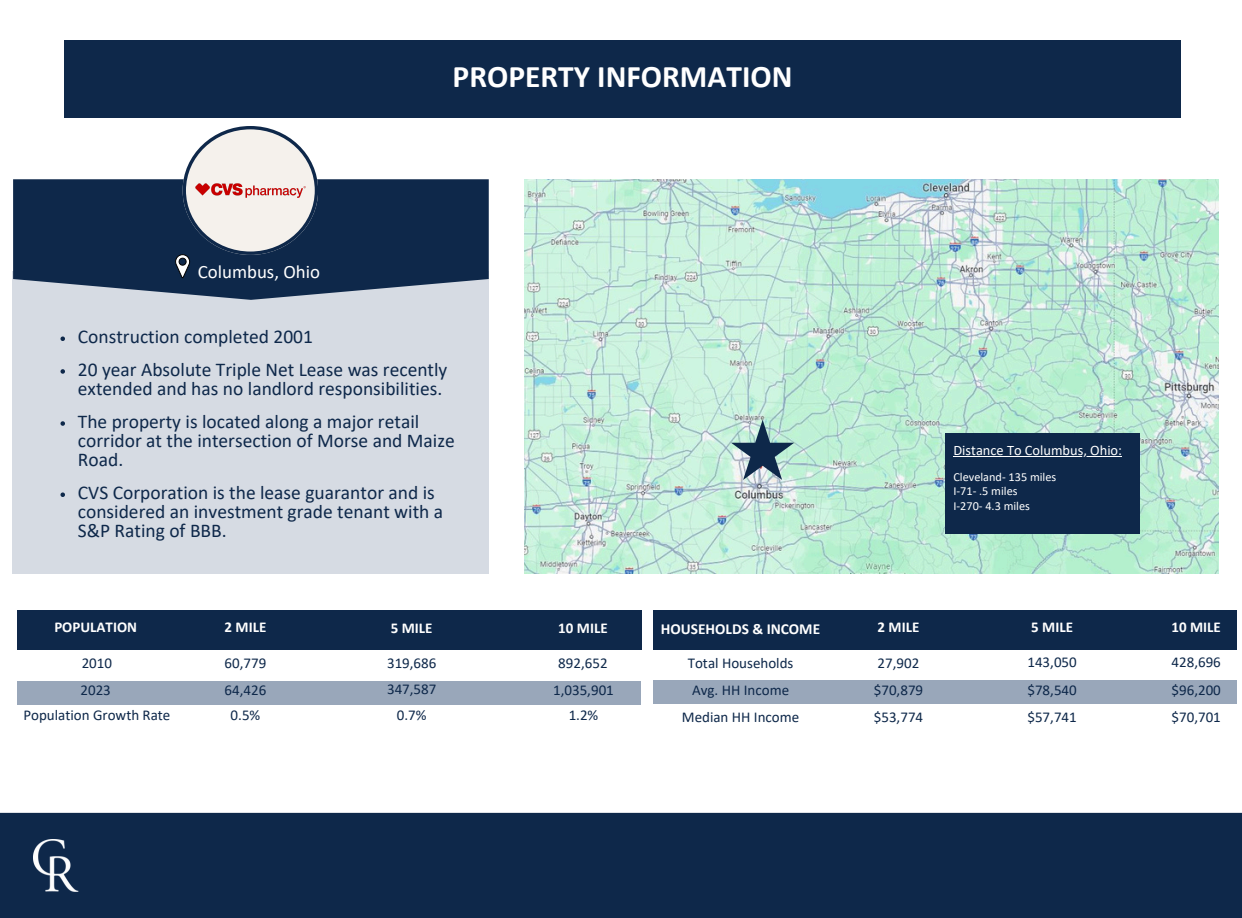
<style>
.page{position:relative;width:1242px;height:918px;background:#fff}
.page>*{position:absolute;margin:0;border:0;box-sizing:border-box;transform-origin:0 0}
.t1{font:700 31.5px "Calibri";color:#fff}
.t2{font:19.5px/19.2px "Calibri";color:#0e284a}
.t3{font:18.9px "Calibri";color:#fff}
.t4{font:700 15.3px "Calibri";color:#fff}
.t5{font:15px "Calibri";color:#0e284a}
.t6{font:700 15px "Calibri";color:#fff}
.t7{font:14.4px "Calibri";color:#fff}
.t8{font:12.3px "Calibri";color:#fff}
</style>
<div class="page">
<div style="left:12px;top:271px;width:477px;height:303px;background:#d6dbe3"></div>
<svg style="left:13px;top:179px;width:476px;height:121px;fill:#0e284a"></svg>
<svg style="left:176px;top:126px;width:142px;height:152px"></svg>
<div style="left:64px;top:41px;width:1117px;height:77px;background:#0e284a"></div>
<div style="left:0;top:813px;width:1242px;height:105px;background:#0e284a"></div>
<img style="left:33px;top:840px;width:50px;height:54px">
<img style="left:195px;top:159px;width:110px;height:62px">
<img style="left:525px;top:179px;width:694px;height:395px">
<svg style="left:731px;top:420px;width:63px;height:60px"></svg>
<div style="left:945px;top:433px;width:195px;height:101px;background:#0e284a"></div>
<svg style="left:61px;top:337px;width:4px;height:4px"></svg>
<svg style="left:61px;top:369px;width:4px;height:5px"></svg>
<svg style="left:61px;top:421px;width:4px;height:5px"></svg>
<hr style="left:953px;top:456px;width:169px;height:1px;background:#fff">
<svg style="left:61px;top:492px;width:4px;height:5px"></svg>
<div style="left:653px;top:610px;width:584px;height:40px;background:#0e284a"></div>
<div style="left:653px;top:681px;width:584px;height:23px;background:#99a7ba"></div>
<div style="left:17px;top:610px;width:624px;height:40px;background:#0e284a"></div>
<div style="left:17px;top:681px;width:623px;height:23px;background:#99a7ba"></div>
<p class="t3" style="left:198px;top:264px;width:124px">Columbus, Ohio</p>
<h1 class="t1" style="left:453px;top:63px;width:341px">PROPERTY INFORMATION</h1>
<p class="t2" style="left:78px;top:329px;width:237px">Construction completed 2001</p>
<p class="t2" style="left:78px;top:361px;width:371px">20 year Absolute Triple Net Lease was recently extended and has no landlord responsibilities.</p>
<p class="t2" style="left:78px;top:414px;width:378px">The property is located along a major retail corridor at the intersection of Morse and Maize<br>Road.</p>
<p class="t2" style="left:78px;top:485px;width:367px">CVS Corporation is the lease guarantor and is considered an investment grade tenant with a<br>S&amp;P Rating of BBB.</p>
<p class="t7" style="left:953px;top:444px;width:170px">Distance To Columbus, Ohio:</p>
<p class="t8" style="left:953px;top:472px;width:104px">Cleveland- 135 miles</p>
<h5 class="t8" style="left:953px;top:486px;width:66px">I-71- .5 miles</h5>
<p class="t8" style="left:953px;top:501px;width:78px">I-270- 4.3 miles</p>
<h3 class="t6" style="left:54px;top:621px;width:84px">POPULATION</h3>
<h3 class="t6" style="left:225px;top:621px;width:43px">2 MILE</h3>
<h3 class="t6" style="left:391px;top:622px;width:43px">5 MILE</h3>
<h3 class="t6" style="left:558px;top:622px;width:51px">10 MILE</h3>
<h5 class="t5" style="left:82px;top:656px;width:32px">2010</h5>
<h4 class="t5" style="left:81px;top:684px;width:32px">2023</h4>
<h4 class="t5" style="left:225px;top:656px;width:43px">60,779</h4>
<h4 class="t5" style="left:387px;top:656px;width:51px">319,686</h4>
<h5 class="t5" style="left:558px;top:656px;width:51px">892,652</h5>
<h4 class="t5" style="left:225px;top:684px;width:43px">64,426</h4>
<h4 class="t5" style="left:387px;top:683px;width:51px">347,587</h4>
<h4 class="t5" style="left:553px;top:684px;width:62px">1,035,901</h4>
<h5 class="t5" style="left:23px;top:709px;width:149px">Population Growth Rate</h5>
<h4 class="t5" style="left:231px;top:709px;width:31px">0.5%</h4>
<h4 class="t5" style="left:397px;top:709px;width:31px">0.7%</h4>
<h4 class="t5" style="left:569px;top:709px;width:31px">1.2%</h4>
<h3 class="t4" style="left:661px;top:623px;width:161px">HOUSEHOLDS &amp; INCOME</h3>
<h3 class="t6" style="left:878px;top:621px;width:43px">2 MILE</h3>
<h3 class="t6" style="left:1031px;top:621px;width:43px">5 MILE</h3>
<h3 class="t6" style="left:1172px;top:621px;width:51px">10 MILE</h3>
<h4 class="t5" style="left:688px;top:656px;width:107px">Total Households</h4>
<h4 class="t5" style="left:692px;top:684px;width:99px">Avg. HH Income</h4>
<h4 class="t5" style="left:682px;top:711px;width:119px">Median HH Income</h4>
<h4 class="t5" style="left:878px;top:656px;width:43px">27,902</h4>
<h4 class="t5" style="left:1027px;top:656px;width:51px">143,050</h4>
<h4 class="t5" style="left:1172px;top:656px;width:51px">428,696</h4>
<h4 class="t5" style="left:874px;top:684px;width:51px">$70,879</h4>
<h4 class="t5" style="left:1027px;top:684px;width:51px">$78,540</h4>
<h5 class="t5" style="left:1172px;top:684px;width:51px">$96,200</h5>
<h4 class="t5" style="left:874px;top:711px;width:51px">$53,774</h4>
<h4 class="t5" style="left:1027px;top:711px;width:51px">$57,741</h4>
<h4 class="t5" style="left:1172px;top:711px;width:51px">$70,701</h4>
</div>
